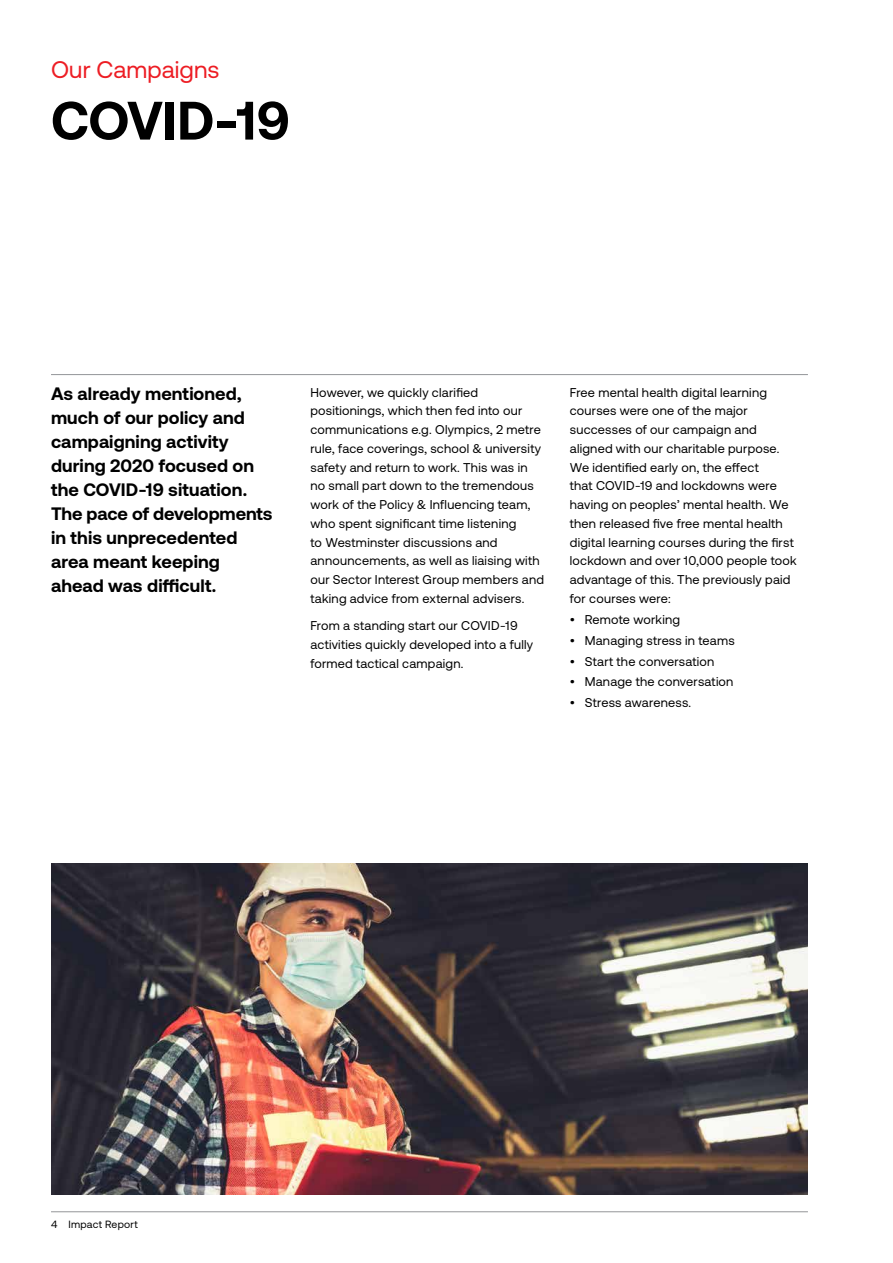
<style>
.page{position:relative;width:893px;height:1263px;background:#fff}
.page>*{position:absolute;margin:0;border:0;box-sizing:border-box;transform-origin:0 0}
.t1{font:700 54px "Aeonik";letter-spacing:-.005em;color:#000}
.t2{font:24px "Aeonik";letter-spacing:.005em;color:#ed1d24}
.t3{font:700 18px/24px "Aeonik";letter-spacing:.005em;color:#000}
.t4{font:12.75px/18.8px "Aeonik";letter-spacing:.02em;color:#000}
.t5{font:10.5px "Aeonik";letter-spacing:.025em;color:#000}
</style>
<div class="page">
<hr style="left:51px;top:374px;width:757px;height:1px;background:#939598">
<img style="left:51px;top:863px;width:757px;height:332px">
<hr style="left:51px;top:1211px;width:757px;height:1px;background:#939598">
<h2 class="t2" style="left:51px;top:56px;width:170px">Our Campaigns</h2>
<h1 class="t1" style="left:51px;top:90px;width:240px">COVID-19</h1>
<h3 class="t3" style="left:51px;top:382px;width:223px">As already mentioned, much of our policy and campaigning activity during 2020 focused on the COVID-19 situation.<br>The pace of developments in this unprecedented area meant keeping ahead was difficult.</h3>
<p class="t4" style="left:310px;top:383px;width:235px">However, we quickly clarified positionings, which then fed into our communications e.g. Olympics, 2 metre rule, face coverings, school &amp; university safety and return to work. This was in no small part down to the tremendous work of the Policy &amp; Influencing team, who spent significant time listening<br>to Westminster discussions and announcements, as well as liaising with our Sector Interest Group members and taking advice from external advisers.</p>
<p class="t4" style="left:310px;top:616px;width:224px">From a standing start our COVID-19 activities quickly developed into a fully formed tactical campaign.</p>
<p class="t4" style="left:570px;top:383px;width:228px">Free mental health digital learning courses were one of the major successes of our campaign and aligned with our charitable purpose.<br>We identified early on, the effect<br>that COVID-19 and lockdowns were having on peoples’ mental health. We then released five free mental health digital learning courses during the first lockdown and over 10,000 people took advantage of this. The previously paid for courses were:</p>
<p class="t4" style="left:570px;top:610px;width:112px">• Remote working</p>
<p class="t4" style="left:570px;top:631px;width:166px">• Managing stress in teams</p>
<p class="t4" style="left:570px;top:652px;width:146px">• Start the conversation</p>
<p class="t4" style="left:570px;top:673px;width:165px">• Manage the conversation</p>
<p class="t4" style="left:570px;top:693px;width:123px">• Stress awareness.</p>
<p class="t5" style="left:51px;top:1219px;width:88px">4 Impact Report</p>
</div>
